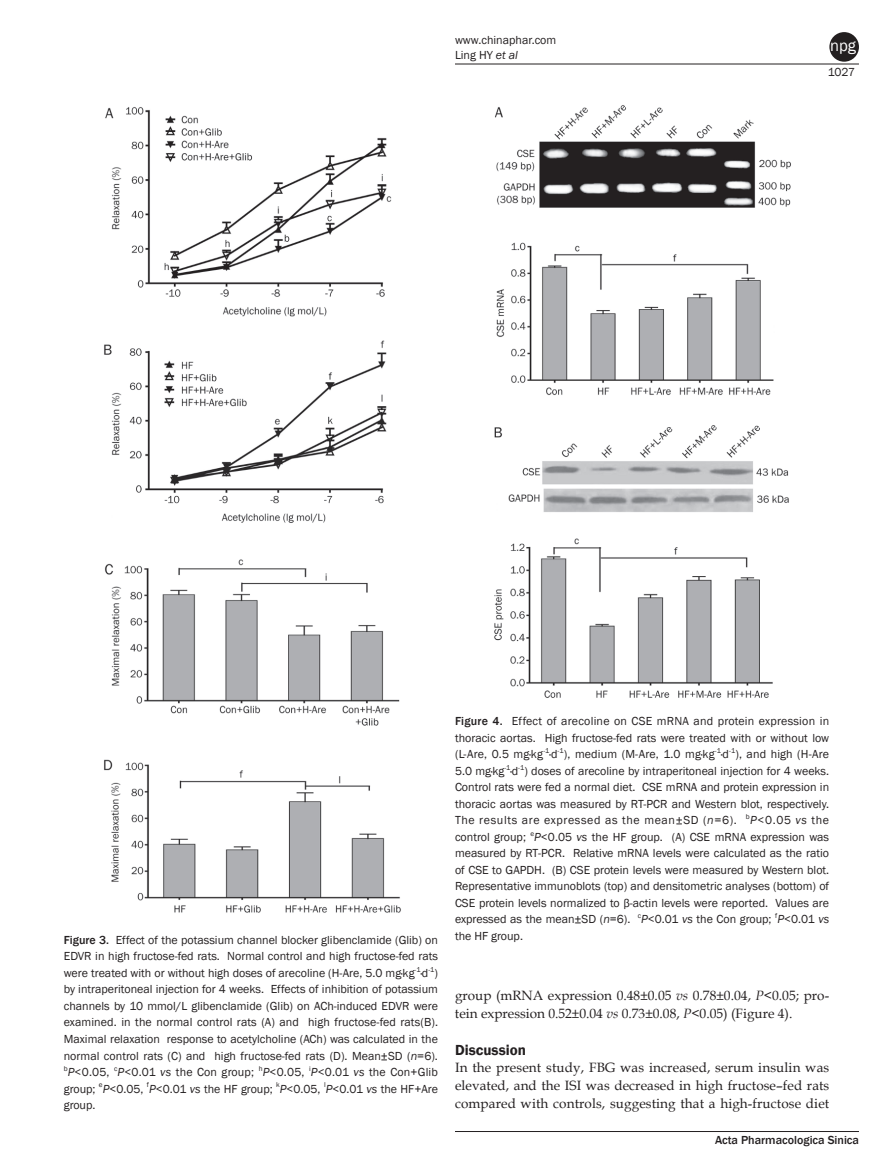
<style>
.page{position:relative;width:893px;height:1170px;background:#fff}
.page>*{position:absolute;margin:0;border:0;box-sizing:border-box;transform-origin:0 0}
.t1{font:16.5px "Franklin Gothic Book 2";color:#fff}
.t2{font:600 15px "Franklin Gothic";color:#231f20}
.t3{font:13.5px/18px "Book Antiqua";color:#231f20}
.t4{font:12px/16.5px "Franklin Gothic Book 2";color:#231f20}
.t5{font:12px "Franklin Gothic";color:#231f20}
.t6{font:500 12px "Franklin Gothic";color:#231f20}
.s1{font-family:"Franklin Gothic";font-style:italic}
.s2{font-family:"Franklin Gothic";font-weight:500}
.s3{font-style:italic}
</style>
<div class="page">
<hr style="left:455px;top:64px;width:404px;height:1px;background:#231f20">
<hr style="left:455px;top:1131px;width:404px;height:1px;background:#231f20">
<div style="left:829px;top:32px;width:30px;height:30px;background:#231f20;border-radius:50%"></div>
<img style="left:494px;top:105px;width:297px;height:593px">
<img style="left:104px;top:107px;width:297px;height:806px">
<p class="t4" style="left:455px;top:32px;width:103px;line-height:15px">www.chinaphar.com<br>Ling HY <span class="s1">et al</span></p>
<h1 class="t1" style="left:830px;top:35px;width:27px">npg</h1>
<p class="t4" style="left:828px;top:64px;width:29px">1027</p>
<p class="t4" style="left:64px;top:931px;width:376px;text-align:justify"><span class="s2">Figure 3.</span> Effect of the potassium channel blocker glibenclamide (Glib) on EDVR in high fructose-fed rats. Normal control and high fructose-fed rats were treated with or without high doses of arecoline (H-Are, 5.0 mg·kg<sup>-1</sup>·d<sup>-1</sup>) by intraperitoneal injection for 4 weeks. Effects of inhibition of potassium channels by 10 mmol/L glibenclamide (Glib) on ACh-induced EDVR were examined. in the normal control rats (A) and high fructose-fed rats(B).<br>Maximal relaxation response to acetylcholine (ACh) was calculated in the normal control rats (C) and high fructose-fed rats (D). Mean±SD (<span class="s1">n</span>=6). <sup>b</sup><span class="s1">P</span>&lt;0.05, <sup>c</sup><span class="s1">P</span>&lt;0.01 <span class="s1">vs</span> the Con group; <sup>h</sup><span class="s1">P</span>&lt;0.05, <sup>i</sup><span class="s1">P</span>&lt;0.01 <span class="s1">vs</span> the Con+Glib group; <sup>e</sup><span class="s1">P</span>&lt;0.05, <sup>f</sup><span class="s1">P</span>&lt;0.01 <span class="s1">vs</span> the HF group; <sup>k</sup><span class="s1">P</span>&lt;0.05, <sup>l</sup><span class="s1">P</span>&lt;0.01 <span class="s1">vs</span> the HF+Are group.</p>
<p class="t4" style="left:455px;top:713px;width:376px;text-align:justify"><span class="s2">Figure 4.</span> Effect of arecoline on CSE mRNA and protein expression in thoracic aortas. High fructose-fed rats were treated with or without low (L-Are, 0.5 mg·kg<sup>-1</sup>·d<sup>-1</sup>), medium (M-Are, 1.0 mg·kg<sup>-1</sup>·d<sup>-1</sup>), and high (H-Are 5.0 mg·kg<sup>-1</sup>·d<sup>-1</sup>) doses of arecoline by intraperitoneal injection for 4 weeks.<br>Control rats were fed a normal diet. CSE mRNA and protein expression in thoracic aortas was measured by RT-PCR and Western blot, respectively.<br>The results are expressed as the mean±SD (<span class="s1">n</span>=6). <sup>b</sup><span class="s1">P</span>&lt;0.05 <span class="s1">vs</span> the control group; <sup>e</sup><span class="s1">P</span>&lt;0.05 <span class="s1">vs</span> the HF group. (A) CSE mRNA expression was measured by RT-PCR. Relative mRNA levels were calculated as the ratio of CSE to GAPDH. (B) CSE protein levels were measured by Western blot.<br>Representative immunoblots (top) and densitometric analyses (bottom) of</p>
<p class="t5" style="left:455px;top:895px;width:376px">CSE protein levels normalized to β-actin levels were reported. Values are</p>
<p class="t4" style="left:455px;top:911px;width:376px">expressed as the mean±SD (<span class="s1">n</span>=6). <sup>c</sup><span class="s1">P</span>&lt;0.01 <span class="s1">vs</span> the Con group; <sup>f</sup><span class="s1">P</span>&lt;0.01 <span class="s1">vs </span>the HF group.</p>
<p class="t3" style="left:455px;top:985px;width:376px">group (mRNA expression 0.48±0.05 <span class="s3">vs</span> 0.78±0.04, <span class="s3">P</span>&lt;0.05; pro&shy;tein expression 0.52±0.04 <span class="s3">vs</span> 0.73±0.08, <span class="s3">P</span>&lt;0.05) (Figure 4).</p>
<p class="t2" style="left:455px;top:1040px;width:73px">Discussion</p>
<p class="t3" style="left:455px;top:1057px;width:376px;text-align:justify">In the present study, FBG was increased, serum insulin was elevated, and the ISI was decreased in high fructose–fed rats compared with controls, suggesting that a high-fructose diet</p>
<p class="t6" style="left:715px;top:1132px;width:145px">Acta Pharmacologica Sinica</p>
</div>
